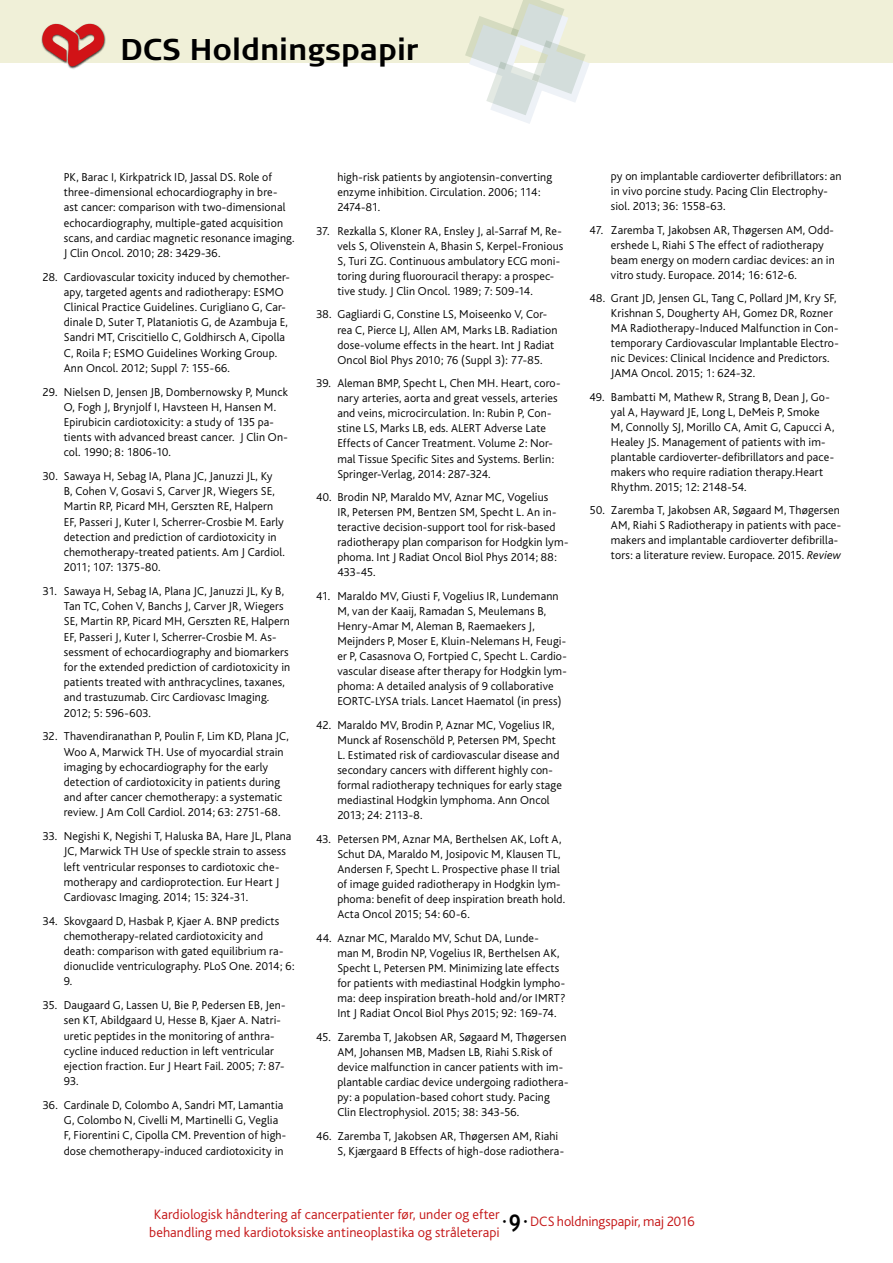
<style>
.page{position:relative;width:893px;height:1263px;background:#fff}
.page>*{position:absolute;margin:0;border:0;box-sizing:border-box;transform-origin:0 0}
.t1{font:700 30px "Signa Normal";color:#000}
.t2{font:300 14.25px/18px "Bliss";letter-spacing:.005em;color:#c51718;text-align:center}
.t3{font:300 12px/15px "Bliss";letter-spacing:.015em;color:#000}
.s1{font-style:italic}
.s2{color:#000}
.s3{font-family:"Signa Column";font-weight:700;font-size:23.1px;color:#000}
</style>
<div class="page">
<div style="left:0;top:0;width:893px;height:63px;background:#f0f0d8"></div>
<svg style="left:465px;top:0;width:124px;height:124px"></svg>
<img style="left:41px;top:23px;width:64px;height:46px">
<svg style="left:42px;top:24px;width:62px;height:42px"></svg>
<h1 class="t1" style="left:120px;top:32px;width:300px">DCS Holdningspapir</h1>
<p class="t3" style="left:64px;top:170px;width:232px">PK, Barac I, Kirkpatrick ID, Jassal DS. Role of three-dimensional echocardiography in bre&shy;ast cancer: comparison with two-dimensional echocardiography, multiple-gated acquisition scans, and cardiac magnetic resonance imaging.<br>J Clin Oncol. 2010; 28: 3429-36.</p>
<p class="t3" style="left:64px;top:269px;width:228px;text-indent:-21px">28. Cardiovascular toxicity induced by chemother&shy;apy, targeted agents and radiotherapy: ESMO Clinical Practice Guidelines. Curigliano G, Car&shy;dinale D, Suter T, Plataniotis G, de Azambuja E, Sandri MT, Criscitiello C, Goldhirsch A, Cipolla C, Roila F; ESMO Guidelines Working Group.<br>Ann Oncol. 2012; Suppl 7: 155-66.</p>
<p class="t3" style="left:64px;top:384px;width:226px;text-indent:-21px">29. Nielsen D, Jensen JB, Dombernowsky P, Munck O, Fogh J, Brynjolf I, Havsteen H, Hansen M.<br>Epirubicin cardiotoxicity: a study of 135 pa&shy;tients with advanced breast cancer. J Clin On&shy;col. 1990; 8: 1806-10.</p>
<p class="t3" style="left:64px;top:469px;width:223px;text-indent:-21px">30. Sawaya H, Sebag IA, Plana JC, Januzzi JL, Ky<br>B, Cohen V, Gosavi S, Carver JR, Wiegers SE, Martin RP, Picard MH, Gerszten RE, Halpern EF, Passeri J, Kuter I, Scherrer-Crosbie M. Early detection and prediction of cardiotoxicity in chemotherapy-treated patients. Am J Cardiol.<br>2011; 107: 1375-80.</p>
<p class="t3" style="left:64px;top:584px;width:228px;text-indent:-21px">31. Sawaya H, Sebag IA, Plana JC, Januzzi JL, Ky B, Tan TC, Cohen V, Banchs J, Carver JR, Wiegers SE, Martin RP, Picard MH, Gerszten RE, Halpern EF, Passeri J, Kuter I, Scherrer-Crosbie M. As&shy;sessment of echocardiography and biomarkers for the extended prediction of cardiotoxicity in patients treated with anthracyclines, taxanes, and trastuzumab. Circ Cardiovasc Imaging.<br>2012; 5: 596-603.</p>
<p class="t3" style="left:64px;top:729px;width:227px;text-indent:-21px">32. Thavendiranathan P, Poulin F, Lim KD, Plana JC, Woo A, Marwick TH. Use of myocardial strain imaging by echocardiography for the early detection of cardiotoxicity in patients during and after cancer chemotherapy: a systematic review. J Am Coll Cardiol. 2014; 63: 2751-68.</p>
<p class="t3" style="left:64px;top:829px;width:229px;text-indent:-21px">33. Negishi K, Negishi T, Haluska BA, Hare JL, Plana JC, Marwick TH Use of speckle strain to assess left ventricular responses to cardiotoxic che&shy;motherapy and cardioprotection. Eur Heart J Cardiovasc Imaging. 2014; 15: 324-31.</p>
<p class="t3" style="left:64px;top:913px;width:232px;text-indent:-21px">34. Skovgaard D, Hasbak P, Kjaer A. BNP predicts chemotherapy-related cardiotoxicity and death: comparison with gated equilibrium ra&shy;dionuclide ventriculography. PLoS One. 2014; 6:<br>9.</p>
<p class="t3" style="left:64px;top:998px;width:223px;text-indent:-21px">35. Daugaard G, Lassen U, Bie P, Pedersen EB, Jen&shy;sen KT, Abildgaard U, Hesse B, Kjaer A. Natri&shy;uretic peptides in the monitoring of anthra&shy;cycline induced reduction in left ventricular ejection fraction. Eur J Heart Fail. 2005; 7: 87- 93.</p>
<p class="t3" style="left:64px;top:1097px;width:224px;text-indent:-21px">36. Cardinale D, Colombo A, Sandri MT, Lamantia G, Colombo N, Civelli M, Martinelli G, Veglia F, Fiorentini C, Cipolla CM. Prevention of high&shy;dose chemotherapy-induced cardiotoxicity in</p>
<p class="t3" style="left:337px;top:170px;width:216px">high-risk patients by angiotensin-converting enzyme inhibition. Circulation. 2006; 114:<br>2474-81.</p>
<p class="t3" style="left:337px;top:223px;width:228px;text-indent:-21px">37. Rezkalla S, Kloner RA, Ensley J, al-Sarraf M, Re&shy;vels S, Olivenstein A, Bhasin S, Kerpel-Fronious S, Turi ZG. Continuous ambulatory ECG moni&shy;toring during fluorouracil therapy: a prospec&shy;tive study. J Clin Oncol. 1989; 7: 509-14.</p>
<p class="t3" style="left:337px;top:307px;width:222px;text-indent:-21px">38. Gagliardi G, Constine LS, Moiseenko V, Cor&shy;rea C, Pierce LJ, Allen AM, Marks LB. Radiation dose-volume effects in the heart. Int J Radiat Oncol Biol Phys 2010; 76 (Suppl 3): 77-85.</p>
<p class="t3" style="left:337px;top:376px;width:225px;text-indent:-21px">39. Aleman BMP, Specht L, Chen MH. Heart, coro&shy;nary arteries, aorta and great vessels, arteries and veins, microcirculation. In: Rubin P, Con&shy;stine LS, Marks LB, eds. ALERT Adverse Late Effects of Cancer Treatment. Volume 2: Nor&shy;mal Tissue Specific Sites and Systems. Berlin:<br>Springer-Verlag, 2014: 287-324.</p>
<p class="t3" style="left:337px;top:490px;width:233px;text-indent:-21px">40. Brodin NP, Maraldo MV, Aznar MC, Vogelius<br>IR, Petersen PM, Bentzen SM, Specht L. An in&shy;teractive decision-support tool for risk-based radiotherapy plan comparison for Hodgkin lym&shy;phoma. Int J Radiat Oncol Biol Phys 2014; 88:<br>433-45.</p>
<p class="t3" style="left:337px;top:589px;width:231px;text-indent:-21px">41. Maraldo MV, Giusti F, Vogelius IR, Lundemann M, van der Kaaij, Ramadan S, Meulemans B, Henry-Amar M, Aleman B, Raemaekers J, Meijnders P, Moser E, Kluin-Nelemans H, Feugi&shy;er P, Casasnova O, Fortpied C, Specht L. Cardio&shy;vascular disease after therapy for Hodgkin lym&shy;phoma: A detailed analysis of 9 collaborative EORTC-LYSA trials. Lancet Haematol (in press)</p>
<p class="t3" style="left:337px;top:718px;width:226px;text-indent:-21px">42. Maraldo MV, Brodin P, Aznar MC, Vogelius IR, Munck af Rosenschöld P, Petersen PM, Specht L. Estimated risk of cardiovascular disease and secondary cancers with different highly con&shy;formal radiotherapy techniques for early stage mediastinal Hodgkin lymphoma. Ann Oncol 2013; 24: 2113-8.</p>
<p class="t3" style="left:337px;top:832px;width:229px;text-indent:-21px">43. Petersen PM, Aznar MA, Berthelsen AK, Loft A, Schut DA, Maraldo M, Josipovic M, Klausen TL, Andersen F, Specht L. Prospective phase II trial of image guided radiotherapy in Hodgkin lym&shy;phoma: benefit of deep inspiration breath hold.<br>Acta Oncol 2015; 54: 60-6.</p>
<p class="t3" style="left:337px;top:930px;width:230px;text-indent:-21px">44. Aznar MC, Maraldo MV, Schut DA, Lunde-<br>man M, Brodin NP, Vogelius IR, Berthelsen AK, Specht L, Petersen PM. Minimizing late effects for patients with mediastinal Hodgkin lympho&shy;ma: deep inspiration breath-hold and/or IMRT?<br>Int J Radiat Oncol Biol Phys 2015; 92: 169-74.</p>
<p class="t3" style="left:337px;top:1029px;width:233px;text-indent:-21px">45. Zaremba T, Jakobsen AR, Søgaard M, Thøgersen AM, Johansen MB, Madsen LB, Riahi S.Risk of device malfunction in cancer patients with im&shy;plantable cardiac device undergoing radiothera&shy;py: a population-based cohort study. Pacing Clin Electrophysiol. 2015; 38: 343-56.</p>
<p class="t3" style="left:337px;top:1128px;width:228px;text-indent:-21px">46. Zaremba T, Jakobsen AR, Thøgersen AM, Riahi<br>S, Kjærgaard B Effects of high-dose radiothera-</p>
<p class="t3" style="left:611px;top:169px;width:232px">py on implantable cardioverter defibrillators: an in vivo porcine study. Pacing Clin Electrophy&shy;siol. 2013; 36: 1558-63.</p>
<p class="t3" style="left:611px;top:222px;width:225px;text-indent:-21px">47. Zaremba T, Jakobsen AR, Thøgersen AM, Odd&shy;ershede L, Riahi S The effect of radiotherapy beam energy on modern cardiac devices: an in vitro study. Europace. 2014; 16: 612-6.</p>
<p class="t3" style="left:611px;top:291px;width:229px;text-indent:-21px">48. Grant JD, Jensen GL, Tang C, Pollard JM, Kry SF, Krishnan S, Dougherty AH, Gomez DR, Rozner MA Radiotherapy-Induced Malfunction in Con&shy;temporary Cardiovascular Implantable Electro&shy;nic Devices: Clinical Incidence and Predictors.<br>JAMA Oncol. 2015; 1: 624-32.</p>
<p class="t3" style="left:611px;top:389px;width:225px;text-indent:-21px">49. Bambatti M, Mathew R, Strang B, Dean J, Go&shy;yal A, Hayward JE, Long L, DeMeis P, Smoke M, Connolly SJ, Morillo CA, Amit G, Capucci A, Healey JS. Management of patients with im&shy;plantable cardioverter-defibrillators and pace&shy;makers who require radiation therapy.Heart Rhythm. 2015; 12: 2148-54.</p>
<p class="t3" style="left:611px;top:503px;width:232px;text-indent:-21px">50. Zaremba T, Jakobsen AR, Søgaard M, Thøgersen AM, Riahi S Radiotherapy in patients with pace&shy;makers and implantable cardioverter defibrilla&shy;tors: a literature review. Europace. 2015. <span class="s1">Review</span></p>
<p class="t2" style="left:149px;top:1206px;width:352px">Kardiologisk håndtering af cancerpatienter før, under og efter behandling med kardiotoksiske antineoplastika og stråleterapi</p>
<p class="t2" style="left:190px;top:1213px;width:507px">NSAID behandling hos patienter med hjertekarsygdom <span class="s2">•</span> <span class="s3">9</span> <span class="s2">•</span> DCS holdningspapir, maj 2016</p>
</div>
